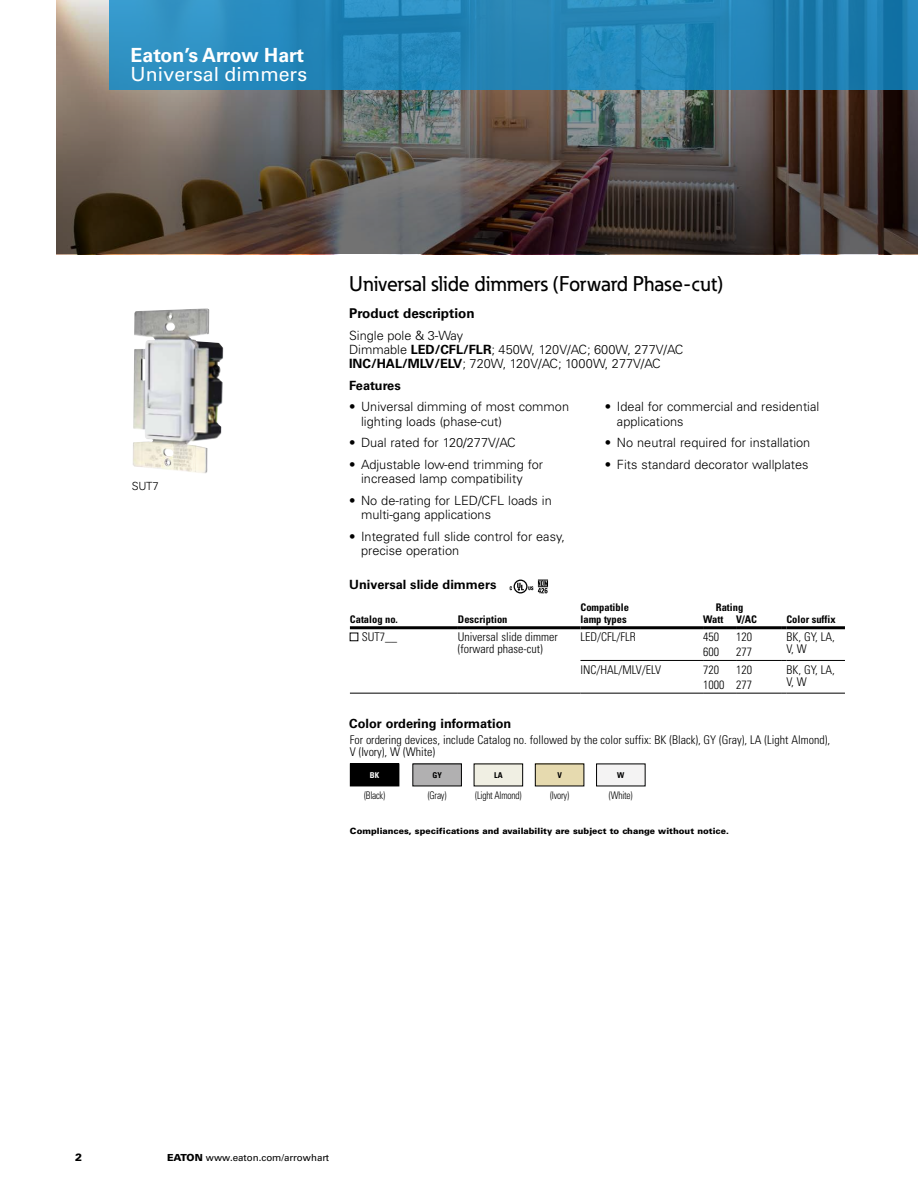
<style>
.page{position:relative;width:918px;height:1188px;background:#fff}
.page>*{position:absolute;margin:0;border:0;box-sizing:border-box;transform-origin:0 0}
.t1{font:500 21px "Eaton";color:#000}
.t2{font:700 19.5px "Univers LT Std";color:#fff}
.t3{font:19.5px "Univers LT Std";color:#fff}
.t4{font:700 13.5px "Univers LT Std";color:#000}
.t5{font:300 12.75px/14.2px "Univers LT Std";color:#000}
.t6{font:700 12.75px "Univers LT Std";color:#000}
.t7{font:300 condensed 12px/12px "Univers LT Std";color:#000}
.t8{font:300 11.25px "Univers LT Std";color:#000}
.t9{font:700 condensed 10.5px/12px "Univers LT Std";color:#000}
.t10{font:300 condensed 10.5px "Univers LT Std";letter-spacing:-.025em;color:#000;scale:.9 1}
.t11{font:900 10.5px "Univers LT Std";color:#000}
.t12{font:9.75px "Univers LT Std";color:#000}
.t13{font:900 8.7px "Univers LT Std";color:#000}
.t14{font:700 condensed 8.1px "Univers LT Std";color:#000}
.t15{font:700 condensed 8.1px "Univers LT Std";color:#fff}
.s1{font-weight:700}
.s2{font-weight:900}
</style>
<div class="page">
<hr style="left:350px;top:626px;width:108px;height:3px;background:#000">
<hr style="left:458px;top:626px;width:122px;height:3px;background:#000">
<hr style="left:580px;top:626px;width:123px;height:3px;background:#000">
<svg style="left:782px;top:626px;width:4px;height:3px"></svg>
<hr style="left:786px;top:626px;width:59px;height:3px;background:#000">
<hr style="left:350px;top:693px;width:108px;height:1px;background:#000">
<hr style="left:458px;top:693px;width:122px;height:1px;background:#000">
<hr style="left:580px;top:693px;width:123px;height:1px;background:#000">
<hr style="left:786px;top:693px;width:59px;height:1px;background:#000">
<hr style="left:703px;top:660px;width:33px;height:1px;background:#000">
<hr style="left:736px;top:660px;width:46px;height:1px;background:#000">
<hr style="left:703px;top:626px;width:33px;height:3px;background:#000">
<hr style="left:736px;top:626px;width:46px;height:3px;background:#000">
<hr style="left:703px;top:693px;width:33px;height:1px;background:#000">
<hr style="left:736px;top:693px;width:46px;height:1px;background:#000">
<hr style="left:786px;top:660px;width:59px;height:1px;background:#000">
<hr style="left:580px;top:660px;width:123px;height:1px;background:#000">
<div style="left:350px;top:764px;width:49px;height:22px;background:#000"></div>
<div style="left:413px;top:764px;width:48px;height:22px;background:#b1b0b1"></div>
<div style="left:474px;top:764px;width:49px;height:22px;background:#f0efe3"></div>
<div style="left:535px;top:764px;width:49px;height:22px;background:#e6daaf"></div>
<div style="left:597px;top:764px;width:48px;height:22px;background:#f4f3f3"></div>
<img style="left:133px;top:311px;width:90px;height:162px">
<img style="left:56px;top:0;width:862px;height:254px">
<svg style="left:510px;top:580px;width:38px;height:13px"></svg>
<svg style="left:110px;top:0;width:808px;height:90px;background:#2486b8"></svg>
<h2 class="t2" style="left:131px;top:43px;width:175px">Eaton’s Arrow Hart</h2>
<h2 class="t3" style="left:131px;top:63px;width:178px">Universal dimmers</h2>
<p class="t8" style="left:132px;top:479px;width:29px">SUT7</p>
<h1 class="t1" style="left:349px;top:271px;width:376px">Universal slide dimmers (Forward Phase-cut)</h1>
<p class="t4" style="left:349px;top:305px;width:127px">Product description</p>
<p class="t5" style="left:349px;top:328px;width:336px">Single pole &amp; 3-Way<br>Dimmable <span class="s1">LED/CFL/FLR</span>; 450W, 120V/AC; 600W, 277V/AC<br><span class="s1">INC/HAL/MLV/ELV</span>; 720W, 120V/AC; 1000W, 277V/AC</p>
<p class="t6" style="left:349px;top:378px;width:53px">Features</p>
<p class="t5" style="left:361px;top:400px;width:210px;text-indent:-12px">• Universal dimming of most common lighting loads (phase-cut)</p>
<p class="t5" style="left:349px;top:436px;width:168px">• Dual rated for 120/277V/AC</p>
<p class="t5" style="left:361px;top:457px;width:184px;text-indent:-12px">• Adjustable low-end trimming for increased lamp compatibility</p>
<p class="t5" style="left:361px;top:493px;width:192px;text-indent:-12px">• No de-rating for LED/CFL loads in multi-gang applications</p>
<p class="t5" style="left:361px;top:529px;width:205px;text-indent:-12px">• Integrated full slide control for easy, precise operation</p>
<p class="t6" style="left:349px;top:577px;width:149px">Universal slide dimmers</p>
<p class="t9" style="left:350px;top:613px;width:50px">Catalog no.</p>
<p class="t9" style="left:458px;top:613px;width:51px">Description</p>
<p class="t5" style="left:617px;top:400px;width:204px;text-indent:-12px">• Ideal for commercial and residential applications</p>
<p class="t5" style="left:605px;top:436px;width:207px">• No neutral required for installation</p>
<p class="t5" style="left:605px;top:458px;width:205px">• Fits standard decorator wallplates</p>
<p class="t9" style="left:580px;top:601px;width:50px">Compatible lamp types</p>
<p class="t9" style="left:703px;top:601px;width:56px;text-align:center">Rating<br>Watt V/AC</p>
<p class="t9" style="left:786px;top:613px;width:51px">Color suffix</p>
<p class="t7" style="left:362px;top:631px;width:37px">SUT7__</p>
<p class="t7" style="left:458px;top:631px;width:101px">Universal slide dimmer (forward phase-cut)</p>
<p class="t7" style="left:581px;top:631px;width:57px">LED/CFL/FLR</p>
<p class="t7" style="left:703px;top:629px;width:17px;line-height:15px">450<br>600</p>
<p class="t7" style="left:736px;top:629px;width:17px;line-height:15px">120<br>277</p>
<p class="t7" style="left:786px;top:631px;width:50px">BK, GY, LA,<br>V, W</p>
<p class="t7" style="left:581px;top:663px;width:82px">INC/HAL/MLV/ELV</p>
<p class="t7" style="left:703px;top:662px;width:23px;line-height:15px">720<br>1000</p>
<p class="t7" style="left:736px;top:662px;width:17px;line-height:15px">120<br>277</p>
<p class="t7" style="left:786px;top:663px;width:50px">BK, GY, LA,<br>V, W</p>
<p class="t6" style="left:349px;top:716px;width:164px">Color ordering information</p>
<p class="t7" style="left:350px;top:733px;width:482px">For ordering devices, include Catalog no. followed by the color suffix: BK (Black), GY (Gray), LA (Light Almond),<br>V (Ivory), W (White)</p>
<p class="t15" style="left:370px;top:770px;width:11px">BK</p>
<p class="t14" style="left:432px;top:770px;width:11px">GY</p>
<p class="t14" style="left:494px;top:770px;width:10px">LA</p>
<p class="t14" style="left:557px;top:770px;width:6px">V</p>
<p class="t14" style="left:617px;top:770px;width:9px">W</p>
<p class="t10" style="left:364px;top:789px;width:25px">(Black)</p>
<p class="t10" style="left:428px;top:789px;width:22px">(Gray)</p>
<p class="t10" style="left:475px;top:789px;width:53px">(Light Almond)</p>
<p class="t10" style="left:550px;top:789px;width:23px">(Ivory)</p>
<p class="t10" style="left:609px;top:789px;width:28px">(White)</p>
<p class="t13" style="left:350px;top:825px;width:381px">Compliances, specifications and availability are subject to change without notice.</p>
<p class="t11" style="left:75px;top:1150px;width:9px">2</p>
<p class="t12" style="left:167px;top:1152px;width:164px"><span class="s2">EATON</span> www.eaton.com/arrowhart</p>
</div>
